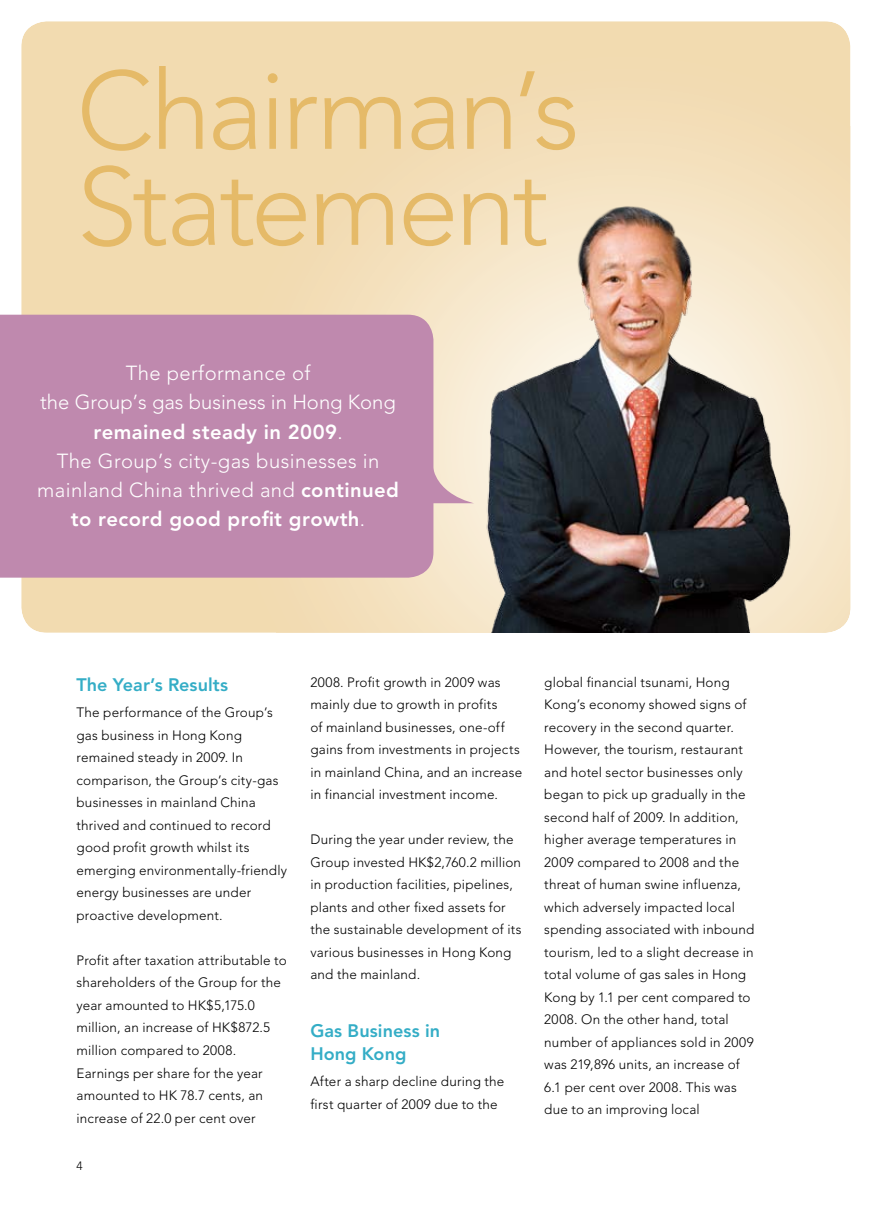
<style>
.page{position:relative;width:893px;height:1212px;background:#fff}
.page>*{position:absolute;margin:0;border:0;box-sizing:border-box;transform-origin:0 0}
.t1{font:300 109.5px/96px "Avenir";letter-spacing:-.035em;color:#e5ba68}
.t2{font:300 20.25px/29.2px "Avenir";letter-spacing:.02em;color:#fff;text-align:center}
.t3{font:800 18px/22.5px "Avenir";letter-spacing:.005em;color:#34adc6}
.t4{font:300 13.5px/22.5px "Avenir";letter-spacing:.015em;color:#000}
.s1{font-weight:800}
</style>
<div class="page">
<svg style="left:21px;top:21px;width:829px;height:612px;background:#f2dcb4"></svg>
<img style="left:454px;top:169px;width:358px;height:464px">
<div style="left:0;top:315px;width:433px;height:263px;background:#bf89ae"></div>
<svg style="left:427px;top:459px;width:47px;height:44px;background:#e4cac8"></svg>
<h1 class="t1" style="left:77px;top:63px;width:505px">Chairman’s<br>Statement</h1>
<h2 class="t2" style="left:37px;top:359px;width:363px">The performance of<br>the Group’s gas business in Hong Kong <span class="s1">remained steady in 2009</span>.<br>The Group’s city-gas businesses in mainland China thrived and <span class="s1">continued to record good profit growth</span>.</h2>
<h3 class="t3" style="left:77px;top:673px;width:153px">The Year’s Results</h3>
<p class="t4" style="left:77px;top:701px;width:212px">The performance of the Group’s gas business in Hong Kong remained steady in 2009. In comparison, the Group’s city-gas businesses in mainland China thrived and continued to record good profit growth whilst its emerging environmentally-friendly energy businesses are under proactive development.</p>
<p class="t4" style="left:77px;top:949px;width:212px">Profit after taxation attributable to shareholders of the Group for the year amounted to HK$5,175.0 million, an increase of HK$872.5 million compared to 2008.<br>Earnings per share for the year amounted to HK 78.7 cents, an increase of 22.0 per cent over</p>
<p class="t4" style="left:310px;top:671px;width:213px">2008. Profit growth in 2009 was mainly due to growth in profits<br>of mainland businesses, one-off gains from investments in projects in mainland China, and an increase in financial investment income.</p>
<p class="t4" style="left:310px;top:828px;width:213px">During the year under review, the<br>Group invested HK$2,760.2 million in production facilities, pipelines, plants and other fixed assets for the sustainable development of its various businesses in Hong Kong and the mainland.</p>
<h3 class="t3" style="left:310px;top:1020px;width:131px">Gas Business in<br>Hong Kong</h3>
<p class="t4" style="left:310px;top:1070px;width:196px">After a sharp decline during the first quarter of 2009 due to the</p>
<p class="t4" style="left:544px;top:671px;width:212px">global financial tsunami, Hong<br>Kong’s economy showed signs of recovery in the second quarter.<br>However, the tourism, restaurant and hotel sector businesses only began to pick up gradually in the second half of 2009. In addition, higher average temperatures in<br>2009 compared to 2008 and the threat of human swine influenza, which adversely impacted local spending associated with inbound tourism, led to a slight decrease in total volume of gas sales in Hong<br>Kong by 1.1 per cent compared to<br>2008. On the other hand, total number of appliances sold in 2009 was 219,896 units, an increase of<br>6.1 per cent over 2008. This was due to an improving local</p>
</div>
